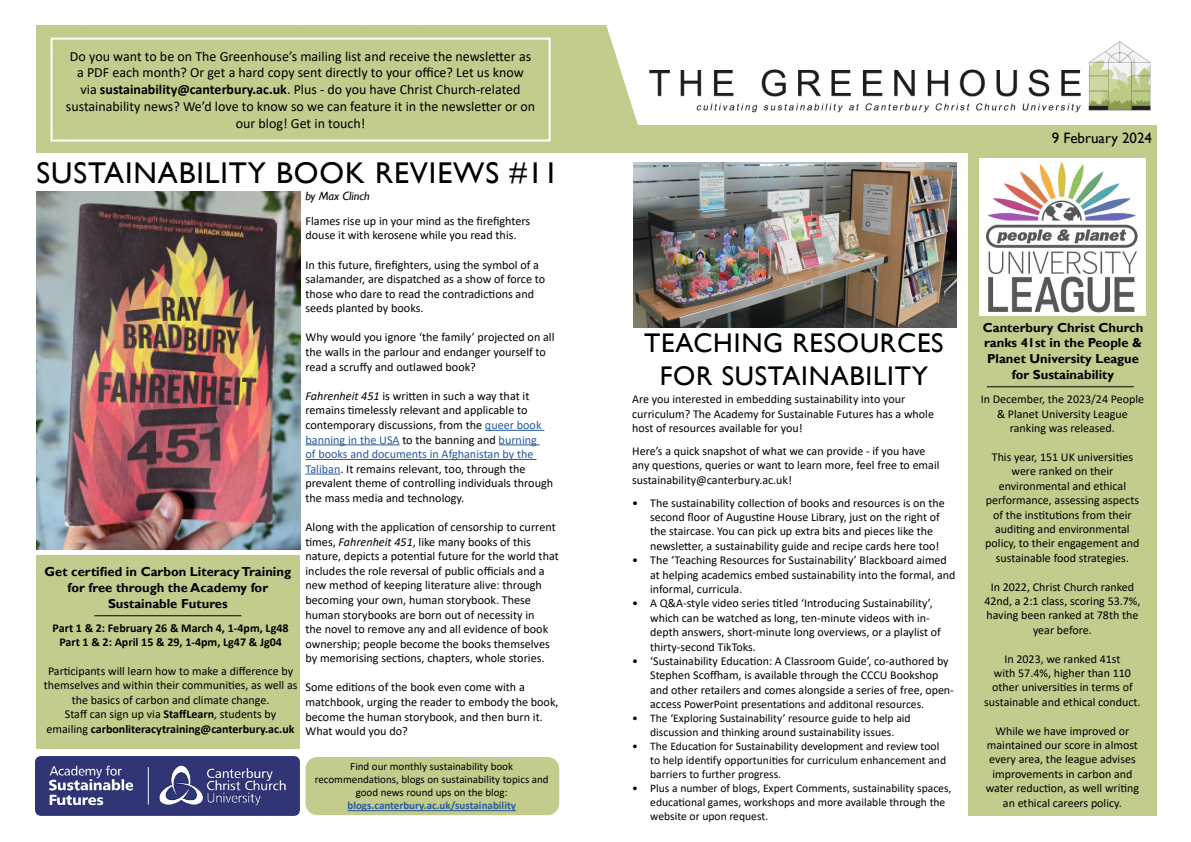
<style>
.page{position:relative;width:1191px;height:842px;background:#fff}
.page>*{position:absolute;margin:0;border:0;box-sizing:border-box;transform-origin:0 0}
.t1{font:30px "Gill Sans";letter-spacing:.03em;color:#000}
.t2{font:27px/32.4px "Gill Sans";letter-spacing:.03em;color:#000;text-align:center}
.t3{font:15px "Gill Sans";color:#000}
.t4{font:14px/16.8px "Calibri";color:#000;text-align:center}
.t5{font:700 13px/15.6px "Gill Sans";color:#000;text-align:center}
.t6{font:12.1px/14.6px "Calibri";color:#000}
.t7{font:12px/14.4px "Calibri";color:#000}
.t8{font:700 12px/14.4px "Calibri";color:#000;text-align:center}
.t9{font:italic 12px "Gill Sans";color:#000}
.t10{font:11.6px/13.9px "Calibri";color:#000}
.t11{font:11px/13.2px "Calibri";color:#000;text-align:center}
.t12{font:700 11px "Calibri";color:#275b9b}
.s1{font-weight:700}
.s2{font-style:italic}
.s3{color:#275b9b}
.s4{font-size:12px}
</style>
<div class="page">
<div style="left:36px;top:26px;width:1120px;height:127px;background:#c3cb8d"></div>
<div style="left:639px;top:0;width:518px;height:125px;background:#fff"></div>
<svg style="left:598px;top:25px;width:41px;height:100px"></svg>
<img style="left:649px;top:41px;width:502px;height:72px">
<img style="left:36px;top:191px;width:264px;height:359px">
<hr style="left:485px;top:430px;width:59px;height:1px;background:#275b9b">
<hr style="left:305px;top:444px;width:94px;height:1px;background:#275b9b">
<hr style="left:499px;top:444px;width:41px;height:1px;background:#275b9b">
<hr style="left:305px;top:459px;width:231px;height:1px;background:#275b9b">
<hr style="left:305px;top:474px;width:35px;height:1px;background:#275b9b">
<div style="left:305px;top:757px;width:254px;height:58px;background:#c3cb8d;border-radius:12px"></div>
<div style="left:51px;top:38px;width:499px;height:104px;border:2px solid #fff"></div>
<img style="left:36px;top:757px;width:263px;height:58px">
<hr style="left:347px;top:810px;width:169px;height:1px;background:#275b9b">
<img style="left:633px;top:162px;width:323px;height:165px">
<div style="left:968px;top:153px;width:188px;height:663px;background:#c3cb8d"></div>
<hr style="left:986px;top:386px;width:147px;height:1px;background:#000">
<div style="left:36px;top:555px;width:264px;height:194px;background:#c3cb8d"></div>
<hr style="left:94px;top:615px;width:147px;height:1px;background:#000">
<img style="left:979px;top:159px;width:166px;height:156px">
<p class="t4" style="left:66px;top:47px;width:471px">Do you want to be on The Greenhouse’s mailing list and receive the newsletter as a PDF each month? Or get a hard copy sent directly to your office? Let us know<br>via <span class="s1">sustainability@canterbury.ac.uk</span>. Plus - do you have Christ Church-related sustainability news? We’d love to know so we can feature it in the newsletter or on our blog! Get in touch!</p>
<h1 class="t1" style="left:37px;top:155px;width:523px">SUSTAINABILITY BOOK REVIEWS #11</h1>
<p class="t9" style="left:305px;top:189px;width:66px">by Max Clinch</p>
<p class="t5" style="left:45px;top:565px;width:248px">Get certified in Carbon Literacy Training for free through the Academy for<br>Sustainable Futures</p>
<p class="t8" style="left:53px;top:620px;width:237px">Part 1 &amp; 2: February 26 &amp; March 4, 1-4pm, Lg48<br>Part 1 &amp; 2: April 15 &amp; 29, 1-4pm, Lg47 &amp; Jg04</p>
<p class="t7" style="left:44px;top:663px;width:255px;text-align:center">Participants will learn how to make a difference by themselves and within their communities, as well as the basics of carbon and climate change.<br>Staff can sign up via <span class="s1">StaffLearn</span>, students by emailing <span class="s1">carbonliteracytraining@canterbury.ac.uk</span></p>
<p class="t6" style="left:305px;top:213px;width:226px">Flames rise up in your mind as the firefighters douse it with kerosene while you read this.</p>
<p class="t6" style="left:305px;top:257px;width:241px">In this future, firefighters, using the symbol of a salamander, are dispatched as a show of force to those who dare to read the contradictions and seeds planted by books.</p>
<p class="t6" style="left:305px;top:330px;width:250px">Why would you ignore ‘the family’ projected on all the walls in the parlour and endanger yourself to read a scruffy and outlawed book?</p>
<p class="t6" style="left:305px;top:388px;width:249px"><span class="s2">Fahrenheit 451</span> is written in such a way that it remains timelessly relevant and applicable to contemporary discussions, from the <span class="s3">queer book banning in the USA</span> to the banning and <span class="s3">burning<br>of books and documents in Afghanistan by the Taliban</span>. It remains relevant, too, through the prevalent theme of controlling individuals through the mass media and technology.</p>
<p class="t6" style="left:305px;top:519px;width:255px">Along with the application of censorship to current times, <span class="s2">Fahrenheit 451</span>, like many books of this nature, depicts a potential future for the world that includes the role reversal of public officials and a new method of keeping literature alive: through becoming your own, human storybook. These human storybooks are born out of necessity in<br>the novel to remove any and all evidence of book ownership; people become the books themselves by memorising sections, chapters, whole stories.</p>
<p class="t6" style="left:305px;top:680px;width:255px">Some editions of the book even come with a matchbook, urging the reader to embody the book, become the human storybook, and then burn it.<br>What would you do?</p>
<p class="t11" style="left:315px;top:759px;width:235px">Find our monthly sustainability book recommendations, blogs on sustainability topics and good news round ups on the blog:</p>
<p class="t12" style="left:347px;top:798px;width:170px">blogs.canterbury.ac.uk/sustainability</p>
<p class="t3" style="left:1052px;top:130px;width:102px">9 February 2024</p>
<h2 class="t2" style="left:644px;top:328px;width:301px">TEACHING RESOURCES<br>FOR SUSTAINABILITY</h2>
<p class="t7" style="left:632px;top:392px;width:303px">Are you interested in embedding sustainability into your curriculum? The Academy for Sustainable Futures has a whole host of resources available for you!</p>
<p class="t7" style="left:632px;top:443px;width:309px">Here’s a quick snapshot of what we can provide - if you have any questions, queries or want to learn more, feel free to email sustainability@canterbury.ac.uk!</p>
<p class="t7" style="left:650px;top:495px;width:296px;text-indent:-18px">• The sustainability collection of books and resources is on the second floor of Augustine House Library, just on the right of the staircase. You can pick up extra bits and pieces like the newsletter, a sustainability guide and recipe cards here too!</p>
<p class="t7" style="left:650px;top:553px;width:307px;text-indent:-18px">• The ‘Teaching Resources for Sustainability’ Blackboard aimed at helping academics embed sustainability into the formal, and informal, curricula.</p>
<p class="t7" style="left:650px;top:596px;width:292px;text-indent:-18px">• A Q&amp;A-style video series titled ‘Introducing Sustainability’, which can be watched as long, ten-minute videos with in&shy;depth answers, short-minute long overviews, or a playlist of thirty-second TikToks.</p>
<p class="t7" style="left:650px;top:653px;width:305px;text-indent:-18px">• ‘Sustainability Education: A Classroom Guide’, co-authored by<br>Stephen Scoffham, is available through the CCCU Bookshop and other retailers and comes alongside a series of free, open-</p>
<p class="t10" style="left:650px;top:697px;width:275px"><span class="s4">access</span> PowerPoint presentations and additonal resources.</p>
<p class="t10" style="left:632px;top:711px;width:280px;text-align:center">• The ‘Exploring Sustainability’ resource guide to help aid discussion and thinking around sustainability issues.</p>
<p class="t10" style="left:650px;top:739px;width:297px;text-indent:-18px">• The Education for Sustainability development and review tool to help identify opportunities for curriculum enhancement and barriers to further progress.</p>
<p class="t10" style="left:650px;top:781px;width:303px;text-indent:-18px">• Plus a number of blogs, Expert Comments, sustainability spaces, educational games, workshops and more available through the website or upon request.</p>
<p class="t5" style="left:982px;top:320px;width:162px">Canterbury Christ Church ranks 41st in the People &amp;<br>Planet University League for Sustainability</p>
<p class="t7" style="left:980px;top:392px;width:165px;text-align:center">In December, the 2023/24 People &amp; Planet University League ranking was released.</p>
<p class="t7" style="left:985px;top:449px;width:156px;text-align:center">This year, 151 UK universities were ranked on their environmental and ethical performance, assessing aspects of the institutions from their auditing and environmental policy, to their engagement and sustainable food strategies.</p>
<p class="t7" style="left:984px;top:579px;width:158px;text-align:center">In 2022, Christ Church ranked<br>42nd, a 2:1 class, scoring 53.7%, having been ranked at 78th the year before.</p>
<p class="t7" style="left:984px;top:651px;width:158px;text-align:center">In 2023, we ranked 41st<br>with 57.4%, higher than 110 other universities in terms of sustainable and ethical conduct.</p>
<p class="t7" style="left:985px;top:723px;width:155px;text-align:center">While we have improved or maintained our score in almost every area, the league advises improvements in carbon and water reduction, as well writing an ethical careers policy.</p>
</div>
